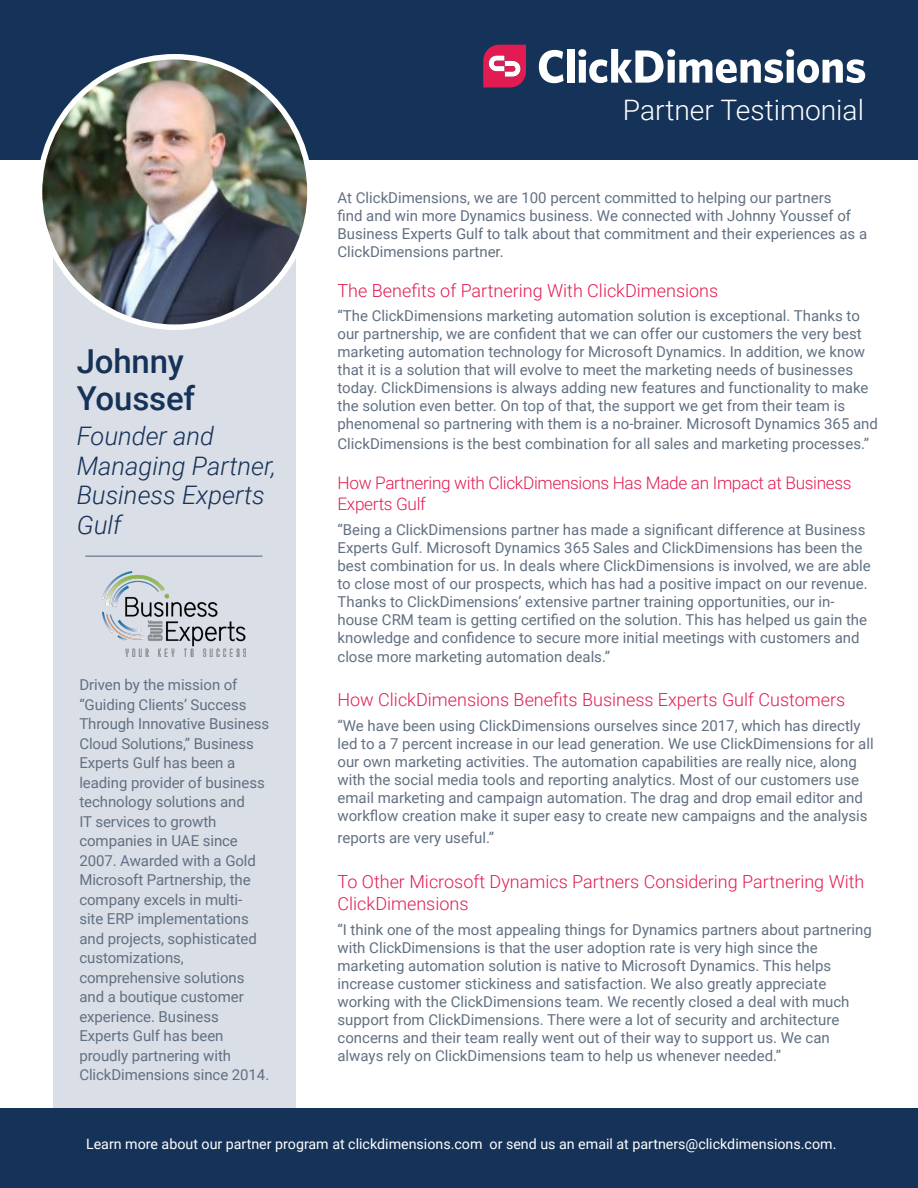
<style>
.page{position:relative;width:918px;height:1188px;background:#fff}
.page>*{position:absolute;margin:0;border:0;box-sizing:border-box;transform-origin:0 0}
.t1{font:500 33px/37.5px "Roboto";letter-spacing:-.005em;color:#153258}
.t2{font:300 28.2px "Roboto";color:#fff}
.t3{font:italic 300 25.5px/29.4px "Roboto";color:#153258}
.t4{font:300 18px/21.6px "Roboto";color:#e21c52}
.t5{font:300 17.25px/21.6px "Roboto";letter-spacing:-.02em;color:#e21c52}
.t6{font:15px/18px "Roboto";color:#617082}
.t7{font:14.25px "Roboto";color:#fff}
</style>
<div class="page">
<div style="left:53px;top:0;width:243px;height:1188px;background:#dadee6"></div>
<div style="left:0;top:0;width:918px;height:160px;background:#153258"></div>
<div style="left:0;top:1108px;width:918px;height:80px;background:#153258"></div>
<svg style="left:539px;top:50px;width:25px;height:33px"></svg>
<div style="left:567px;top:49px;width:7px;height:34px;background:#fff"></div>
<svg style="left:578px;top:49px;width:287px;height:34px"></svg>
<svg style="left:483px;top:45px;width:43px;height:42px"></svg>
<img style="left:40px;top:57px;width:270px;height:270px;border-radius:135px">
<div style="left:37px;top:54px;width:276px;height:276px;border:6px solid #fff;border-radius:50%"></div>
<hr style="left:85px;top:556px;width:177px;height:1px;background:#617082">
<img style="left:102px;top:571px;width:143px;height:85px">
<h1 class="t1" style="left:77px;top:341px;width:120px">Johnny<br>Youssef</h1>
<h3 class="t3" style="left:77px;top:421px;width:201px">Founder and<br>Managing Partner,<br>Business Experts<br>Gulf</h3>
<p class="t6" style="left:79px;top:675px;width:191px;line-height:19.5px">Driven by the mission of “Guiding Clients’ Success<br>Through Innovative Business<br>Cloud Solutions,” Business<br>Experts Gulf has been a leading provider of business technology solutions and<br>IT services to growth companies in UAE since<br>2007. Awarded with a Gold<br>Microsoft Partnership, the company excels in multi&shy;site ERP implementations and projects, sophisticated customizations, comprehensive solutions and a boutique customer experience. Business<br>Experts Gulf has been proudly partnering with<br>ClickDimensions since 2014.</p>
<h2 class="t2" style="left:623px;top:90px;width:243px">Partner Testimonial</h2>
<p class="t6" style="left:338px;top:188px;width:531px">At ClickDimensions, we are 100 percent committed to helping our partners<br>find and win more Dynamics business. We connected with Johnny Youssef of Business Experts Gulf to talk about that commitment and their experiences as a ClickDimensions partner.</p>
<p class="t4" style="left:338px;top:279px;width:382px">The Benefits of Partnering With ClickDimensions</p>
<p class="t6" style="left:338px;top:306px;width:542px">“The ClickDimensions marketing automation solution is exceptional. Thanks to our partnership, we are confident that we can offer our customers the very best marketing automation technology for Microsoft Dynamics. In addition, we know that it is a solution that will evolve to meet the marketing needs of businesses today. ClickDimensions is always adding new features and functionality to make the solution even better. On top of that, the support we get from their team is phenomenal so partnering with them is a no-brainer. Microsoft Dynamics 365 and</p>
<p class="t6" style="left:338px;top:434px;width:533px">ClickDimensions is the best combination for all sales and marketing processes.”</p>
<p class="t5" style="left:338px;top:471px;width:516px">How Partnering with ClickDimensions Has Made an Impact at Business<br>Experts Gulf</p>
<p class="t6" style="left:338px;top:520px;width:535px">“Being a ClickDimensions partner has made a significant difference at Business Experts Gulf. Microsoft Dynamics 365 Sales and ClickDimensions has been the best combination for us. In deals where ClickDimensions is involved, we are able to close most of our prospects, which has had a positive impact on our revenue.<br>Thanks to ClickDimensions’ extensive partner training opportunities, our in&shy;house CRM team is getting certified on the solution. This has helped us gain the knowledge and confidence to secure more initial meetings with customers and</p>
<p class="t6" style="left:338px;top:648px;width:274px">close more marketing automation deals.”</p>
<p class="t4" style="left:338px;top:688px;width:509px">How ClickDimensions Benefits Business Experts Gulf Customers</p>
<p class="t6" style="left:338px;top:716px;width:538px">“We have been using ClickDimensions ourselves since 2017, which has directly led to a 7 percent increase in our lead generation. We use ClickDimensions for all our own marketing activities. The automation capabilities are really nice, along with the social media tools and reporting analytics. Most of our customers use email marketing and campaign automation. The drag and drop email editor and workflow creation make it super easy to create new campaigns and the analysis</p>
<p class="t6" style="left:338px;top:828px;width:158px">reports are very useful.”</p>
<p class="t4" style="left:338px;top:870px;width:529px">To Other Microsoft Dynamics Partners Considering Partnering With<br>ClickDimensions</p>
<p class="t6" style="left:338px;top:920px;width:536px">“I think one of the most appealing things for Dynamics partners about partnering with ClickDimensions is that the user adoption rate is very high since the marketing automation solution is native to Microsoft Dynamics. This helps increase customer stickiness and satisfaction. We also greatly appreciate working with the ClickDimensions team. We recently closed a deal with much support from ClickDimensions. There were a lot of security and architecture concerns and their team really went out of their way to support us. We can always rely on ClickDimensions team to help us whenever needed.”</p>
<p class="t7" style="left:86px;top:1134px;width:752px">Learn more about our partner program at clickdimensions.com or send us an email at partners@clickdimensions.com.</p>
</div>
